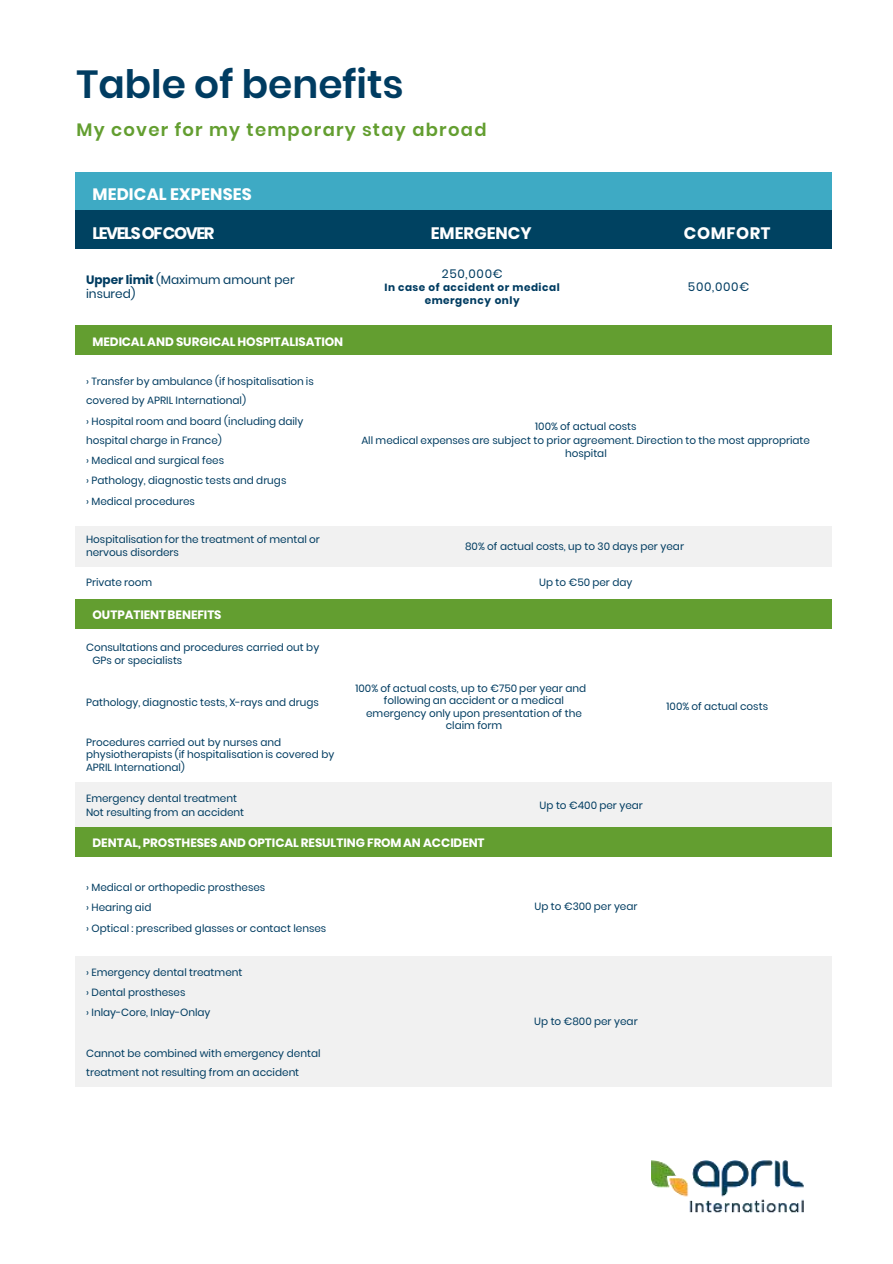
<style>
.page{position:relative;width:893px;height:1264px;background:#fff}
.page>*{position:absolute;margin:0;border:0;box-sizing:border-box;transform-origin:0 0}
.t1{font:600 39.15px "Poppins";color:#003c61}
.t2{font:600 18px "Poppins";letter-spacing:.07em;color:#639e30}
.t3{font:700 16.5px "Poppins";letter-spacing:.005em;color:#fff}
.t4{font:700 16.5px "Poppins";letter-spacing:-.085em;color:#fff}
.t5{font:700 16.5px "Poppins";letter-spacing:.035em;color:#fff}
.t6{font:700 12px "Poppins";color:#fff}
.t7{font:12px/14.4px "Poppins";color:#003c61}
.t8{font:10.5px/20.4px "Poppins";color:#003c61}
.t9{font:700 10.5px/12.6px "Poppins";letter-spacing:.05em;color:#003c61;text-align:center}
.s1{font-weight:700}
</style>
<div class="page">
<div style="left:75px;top:172px;width:757px;height:39px;background:#3eaac4"></div>
<div style="left:75px;top:211px;width:265px;height:38px;background:#004261"></div>
<div style="left:340px;top:211px;width:266px;height:38px;background:#004261"></div>
<div style="left:606px;top:211px;width:226px;height:38px;background:#004261"></div>
<div style="left:75px;top:325px;width:757px;height:30px;background:#639e30"></div>
<div style="left:75px;top:525px;width:265px;height:41px;background:#f1f1f1"></div>
<div style="left:340px;top:525px;width:492px;height:41px;background:#f1f1f1"></div>
<div style="left:75px;top:599px;width:757px;height:30px;background:#639e30"></div>
<div style="left:75px;top:782px;width:265px;height:45px;background:#f1f1f1"></div>
<div style="left:340px;top:782px;width:492px;height:45px;background:#f1f1f1"></div>
<div style="left:75px;top:827px;width:757px;height:29px;background:#639e30"></div>
<div style="left:75px;top:955px;width:265px;height:130px;background:#f1f1f1"></div>
<div style="left:340px;top:955px;width:492px;height:130px;background:#f1f1f1"></div>
<img style="left:652px;top:1160px;width:152px;height:53px">
<h1 class="t1" style="left:77px;top:56px;width:329px">Table of benefits</h1>
<h2 class="t2" style="left:77px;top:117px;width:411px">My cover for my temporary stay abroad</h2>
<h3 class="t3" style="left:92px;top:183px;width:161px">MEDICAL EXPENSES</h3>
<h3 class="t4" style="left:92px;top:221px;width:123px">LEVELS OF COVER</h3>
<h3 class="t3" style="left:431px;top:221px;width:102px">EMERGENCY</h3>
<h3 class="t5" style="left:684px;top:221px;width:88px">COMFORT</h3>
<p class="t7" style="left:86px;top:272px;width:210px"><span class="s1">Upper limit</span> (Maximum amount per insured)</p>
<p class="t7" style="left:442px;top:267px;width:62px">250,000€</p>
<p class="t9" style="left:384px;top:281px;width:177px">In case of accident or medical emergency only</p>
<p class="t7" style="left:688px;top:279px;width:63px">500,000€</p>
<p class="t6" style="left:92px;top:333px;width:252px">MEDICAL AND SURGICAL HOSPITALISATION</p>
<p class="t8" style="left:86px;top:372px;width:229px;line-height:18.9px">› Transfer by ambulance (if hospitalisation is covered by APRIL International)</p>
<p class="t8" style="left:86px;top:411px;width:219px;line-height:18.9px">› Hospital room and board (including daily hospital charge in France)</p>
<p class="t8" style="left:86px;top:450px;width:202px">› Medical and surgical fees<br>› Pathology, diagnostic tests and drugs › Medical procedures</p>
<p class="t8" style="left:361px;top:419px;width:450px;line-height:14.1px;text-align:center">100% of actual costs<br>All medical expenses are subject to prior agreement. Direction to the most appropriate</p>
<p class="t8" style="left:565px;top:443px;width:43px">hospital</p>
<p class="t8" style="left:86px;top:533px;width:235px;line-height:12.6px">Hospitalisation for the treatment of mental or nervous disorders</p>
<p class="t8" style="left:465px;top:535px;width:220px">80% of actual costs, up to 30 days per year</p>
<p class="t8" style="left:86px;top:572px;width:68px">Private room</p>
<p class="t8" style="left:539px;top:572px;width:95px">Up to €50 per day</p>
<p class="t6" style="left:92px;top:606px;width:131px">OUTPATIENT BENEFITS</p>
<p class="t8" style="left:92px;top:641px;width:228px;line-height:12.6px;text-indent:-6px">Consultations and procedures carried out by<br>GPs or specialists</p>
<p class="t8" style="left:355px;top:677px;width:232px">100% of actual costs, up to €750 per year and</p>
<p class="t8" style="left:384px;top:690px;width:181px">following an accident or a medical</p>
<p class="t8" style="left:366px;top:702px;width:217px">emergency only upon presentation of the</p>
<p class="t8" style="left:446px;top:715px;width:58px">claim form</p>
<p class="t8" style="left:86px;top:691px;width:234px">Pathology, diagnostic tests, X-rays and drugs</p>
<p class="t8" style="left:86px;top:735px;width:250px;line-height:12.6px">Procedures carried out by nurses and physiotherapists (if hospitalisation is covered by<br>APRIL International)</p>
<p class="t8" style="left:86px;top:791px;width:160px;line-height:14.1px">Emergency dental treatment<br>Not resulting from an accident</p>
<p class="t8" style="left:540px;top:795px;width:105px">Up to €400 per year</p>
<p class="t6" style="left:92px;top:834px;width:394px">DENTAL, PROSTHESES AND OPTICAL RESULTING FROM AN ACCIDENT</p>
<p class="t8" style="left:86px;top:876px;width:242px">› Medical or orthopedic prostheses<br>› Hearing aid<br>› Optical : prescribed glasses or contact lenses</p>
<p class="t8" style="left:667px;top:696px;width:103px">100% of actual costs</p>
<p class="t8" style="left:534px;top:895px;width:104px">Up to €300 per year</p>
<p class="t8" style="left:86px;top:961px;width:158px">› Emergency dental treatment › Dental prostheses<br>› Inlay-Core, Inlay-Onlay</p>
<p class="t8" style="left:86px;top:1043px;width:236px;line-height:18.9px">Cannot be combined with emergency dental treatment not resulting from an accident</p>
<p class="t8" style="left:534px;top:1010px;width:105px">Up to €800 per year</p>
</div>
